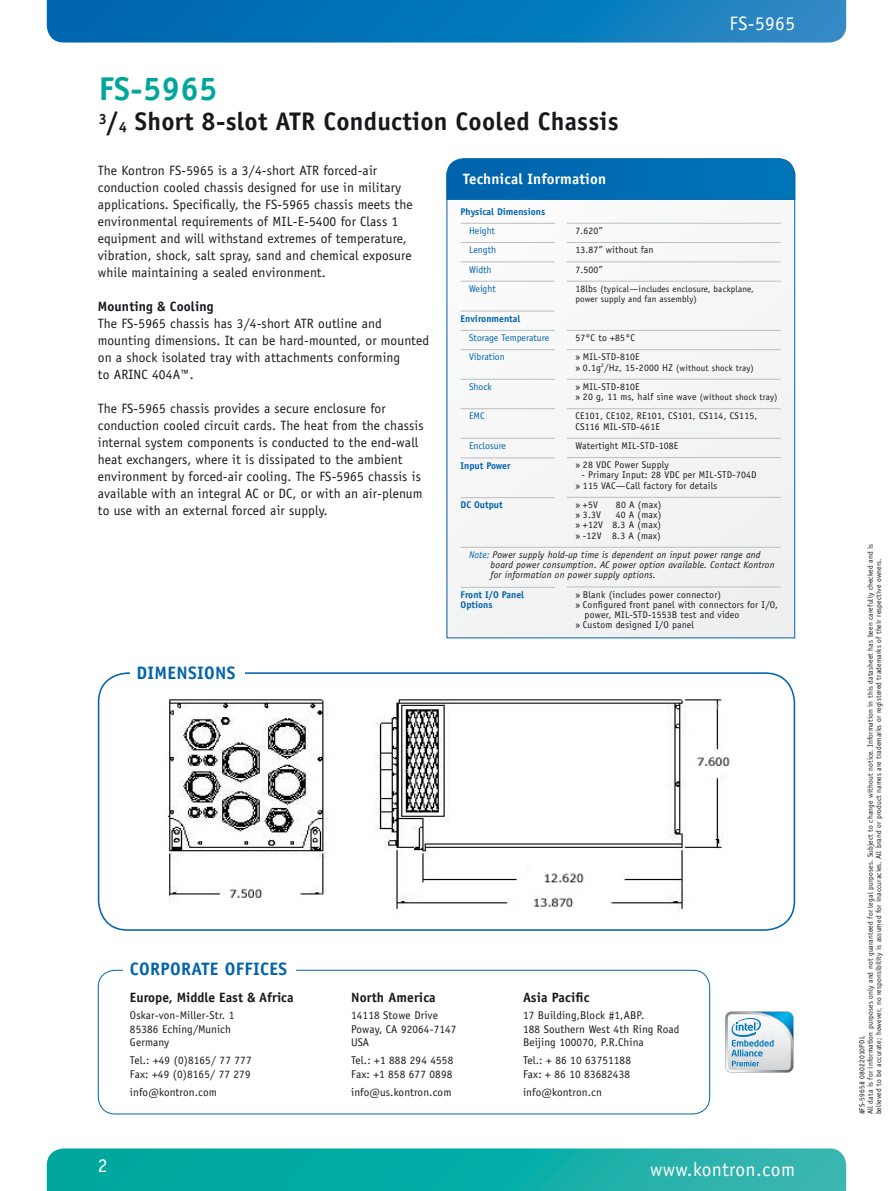
<style>
.page{position:relative;width:893px;height:1191px;background:#fff}
.page>*{position:absolute;margin:0;border:0;box-sizing:border-box;transform-origin:0 0}
.t1{font:700 33px "Officina Sans";letter-spacing:.01em;color:#00a69b}
.t2{font:700 25.5px "Officina Sans";letter-spacing:.01em;color:#1a171c}
.t3{font:19.5px "Officina Sans";letter-spacing:.02em;color:#fff}
.t4{font:700 18px "Officina Sans";color:#0063ad}
.t5{font:700 15px "Officina Sans";letter-spacing:.01em;color:#fff}
.t6{font:13.5px/17px "Officina Sans";letter-spacing:.01em;color:#1a171c}
.t7{font:700 13.5px "Officina Sans";letter-spacing:.01em;color:#1a171c}
.t8{font:11.25px/13.5px "Officina Sans";letter-spacing:.01em;color:#1a171c}
.t9{font:9.75px/10.2px "Officina Sans";letter-spacing:.02em;color:#1a171c}
.t10{font:italic 9.75px/10.2px "Officina Sans";letter-spacing:.02em;color:#1a171c}
.t11{font:700 9.75px/10.2px "Officina Sans";color:#0063ad}
.t12{font:9.75px "Officina Sans";color:#0063ad}
.t13{font:9px/10.2px "Officina Sans";letter-spacing:.02em;color:#1a171c}
.t14{font:7.5px/8.2px "Officina Sans";letter-spacing:.02em;color:#1a171c}
.s1{font-size:9.75px}
.s2{font-size:9px}
.s3{color:#0063ad}
</style>
<div class="page">
<svg style="left:47px;top:0;width:799px;height:43px;background:#0e78ba"></svg>
<svg style="left:47px;top:1148px;width:799px;height:43px;background:#13aea7"></svg>
<div style="left:98px;top:969px;width:612px;height:145px;border:1px solid #0063ad;border-radius:17px"></div>
<div style="left:123px;top:965px;width:173px;height:9px;background:#fff"></div>
<div style="left:447px;top:172px;width:348px;height:466px;background:#f5f5f5"></div>
<hr style="left:461px;top:223px;width:94px;height:1px;background:#bcbdbf">
<hr style="left:567px;top:223px;width:214px;height:1px;background:#bcbdbf">
<hr style="left:461px;top:242px;width:94px;height:1px;background:#bcbdbf">
<hr style="left:567px;top:242px;width:214px;height:1px;background:#bcbdbf">
<hr style="left:461px;top:261px;width:94px;height:1px;background:#bcbdbf">
<hr style="left:567px;top:261px;width:214px;height:1px;background:#bcbdbf">
<hr style="left:461px;top:281px;width:94px;height:1px;background:#bcbdbf">
<hr style="left:567px;top:281px;width:214px;height:1px;background:#bcbdbf">
<hr style="left:461px;top:310px;width:94px;height:1px;background:#bcbdbf">
<hr style="left:461px;top:330px;width:94px;height:1px;background:#bcbdbf">
<hr style="left:567px;top:330px;width:214px;height:1px;background:#bcbdbf">
<hr style="left:461px;top:349px;width:94px;height:1px;background:#bcbdbf">
<hr style="left:567px;top:349px;width:214px;height:1px;background:#bcbdbf">
<hr style="left:461px;top:379px;width:94px;height:1px;background:#bcbdbf">
<hr style="left:567px;top:379px;width:214px;height:1px;background:#bcbdbf">
<hr style="left:461px;top:408px;width:94px;height:1px;background:#bcbdbf">
<hr style="left:567px;top:408px;width:214px;height:1px;background:#bcbdbf">
<hr style="left:461px;top:438px;width:94px;height:1px;background:#bcbdbf">
<hr style="left:567px;top:438px;width:214px;height:1px;background:#bcbdbf">
<hr style="left:461px;top:457px;width:94px;height:1px;background:#bcbdbf">
<hr style="left:567px;top:457px;width:214px;height:1px;background:#bcbdbf">
<hr style="left:461px;top:497px;width:94px;height:1px;background:#bcbdbf">
<hr style="left:567px;top:497px;width:214px;height:1px;background:#bcbdbf">
<hr style="left:461px;top:547px;width:320px;height:1px;background:#bcbdbf">
<hr style="left:461px;top:587px;width:94px;height:1px;background:#bcbdbf">
<hr style="left:567px;top:586px;width:214px;height:1px;background:#bcbdbf">
<svg style="left:446px;top:158px;width:350px;height:42px;background:#036db3"></svg>
<div style="left:98px;top:672px;width:697px;height:258px;border:2px solid #0063ad;border-radius:29px"></div>
<img style="left:167px;top:699px;width:563px;height:213px">
<div style="left:130px;top:669px;width:115px;height:8px;background:#fff"></div>
<svg style="left:725px;top:1011px;width:68px;height:61px"></svg>
<h3 class="t3" style="left:730px;top:12px;width:67px">FS-5965</h3>
<h1 class="t1" style="left:99px;top:68px;width:120px">FS-5965</h1>
<h2 class="t2" style="left:99px;top:105px;width:521px"><sup>3</sup>/<sub>4</sub> Short 8-slot ATR Conduction Cooled Chassis</h2>
<p class="t6" style="left:98px;top:161px;width:316px">The Kontron FS-5965 is a 3/4-short ATR forced-air conduction cooled chassis designed for use in military applications. Specifically, the FS-5965 chassis meets the environmental requirements of MIL-E-5400 for Class 1 equipment and will withstand extremes of temperature, vibration, shock, salt spray, sand and chemical exposure while maintaining a sealed environment.</p>
<p class="t7" style="left:98px;top:298px;width:117px">Mounting &amp; Cooling</p>
<p class="t6" style="left:98px;top:315px;width:333px">The FS-5965 chassis has 3/4-short ATR outline and mounting dimensions. It can be hard-mounted, or mounted on a shock isolated tray with attachments conforming<br>to ARINC 404A™.</p>
<p class="t6" style="left:98px;top:400px;width:327px">The FS-5965 chassis provides a secure enclosure for conduction cooled circuit cards. The heat from the chassis internal system components is conducted to the end-wall heat exchangers, where it is dissipated to the ambient environment by forced-air cooling. The FS-5965 chassis is available with an integral AC or DC, or with an air-plenum to use with an external forced air supply.</p>
<p class="t5" style="left:463px;top:170px;width:144px">Technical Information</p>
<p class="t11" style="left:461px;top:206px;width:86px">Physical Dimensions</p>
<p class="t12" style="left:469px;top:225px;width:28px">Height</p>
<p class="t9" style="left:575px;top:225px;width:29px">7.620”</p>
<p class="t12" style="left:469px;top:244px;width:29px">Length</p>
<p class="t9" style="left:575px;top:245px;width:80px">13.87” without fan</p>
<p class="t12" style="left:469px;top:263px;width:24px">Width</p>
<p class="t9" style="left:575px;top:264px;width:29px">7.500”</p>
<p class="t12" style="left:469px;top:283px;width:28px">Weight</p>
<p class="t13" style="left:575px;top:284px;width:180px"><span class="s1">18lbs</span> (typical—includes enclosure, backplane, power supply and fan assembly)</p>
<p class="t11" style="left:461px;top:313px;width:61px">Environmental</p>
<p class="t12" style="left:469px;top:332px;width:82px">Storage Temperature</p>
<p class="t9" style="left:575px;top:333px;width:61px">57°C to +85°C</p>
<p class="t12" style="left:469px;top:351px;width:37px">Vibration</p>
<p class="t9" style="left:575px;top:352px;width:180px">» MIL-STD-810E<br>» 0.1g<sup>2</sup>/Hz, 15-2000 HZ <span class="s2">(without shock tray)</span></p>
<p class="t12" style="left:469px;top:381px;width:24px">Shock</p>
<p class="t9" style="left:575px;top:381px;width:204px">» MIL-STD-810E<br>» 20 g, 11 ms, half sine wave <span class="s2">(without shock tray)</span></p>
<p class="t12" style="left:469px;top:410px;width:17px">EMC</p>
<p class="t9" style="left:575px;top:411px;width:184px">CE101, CE102, RE101, CS101, CS114, CS115,<br>CS116 MIL-STD-461E</p>
<p class="t12" style="left:469px;top:440px;width:39px">Enclosure</p>
<p class="t9" style="left:575px;top:440px;width:105px">Watertight MIL-STD-108E</p>
<p class="t11" style="left:461px;top:460px;width:52px">Input Power</p>
<p class="t9" style="left:575px;top:460px;width:95px">» 28 VDC Power Supply</p>
<p class="t9" style="left:575px;top:470px;width:183px;text-indent:6px">- Primary Input: 28 VDC per MIL-STD-704D » 115 VAC—Call factory for details</p>
<p class="t11" style="left:461px;top:500px;width:44px">DC Output</p>
<p class="t9" style="left:575px;top:499px;width:24px">» +5V</p>
<p class="t9" style="left:616px;top:499px;width:47px">80 A (max)</p>
<p class="t9" style="left:575px;top:510px;width:27px">» 3.3V</p>
<p class="t9" style="left:575px;top:510px;width:87px;text-align:justify;text-indent:40px">40 A (max) » +12V 8.3 A (max) » -12V 8.3 A (max)</p>
<p class="t10" style="left:491px;top:549px;width:286px;text-indent:-22px"><span class="s3">Note:</span> Power supply hold-up time is dependent on input power range and board power consumption. AC power option available. Contact Kontron for information on power supply options.</p>
<p class="t11" style="left:461px;top:589px;width:65px">Front I/O Panel<br>Options</p>
<p class="t9" style="left:575px;top:589px;width:147px">» Blank (includes power connector)</p>
<p class="t9" style="left:575px;top:599px;width:204px">» Configured front panel with connectors for I/O,</p>
<p class="t9" style="left:585px;top:609px;width:156px">power, MIL-STD-1553B test and video</p>
<p class="t9" style="left:575px;top:620px;width:120px">» Custom designed I/O panel</p>
<h3 class="t4" style="left:136px;top:661px;width:30px">dimens</h3>
<h3 class="t4" style="left:197px;top:661px;width:29px">ions</h3>
<h3 class="t4" style="left:130px;top:958px;width:62px">Corporate</h3>
<h3 class="t4" style="left:225px;top:958px;width:45px">Offices</h3>
<p class="t7" style="left:130px;top:988px;width:165px">Europe, Middle East &amp; Africa</p>
<p class="t8" style="left:130px;top:1009px;width:106px">Oskar-von-Miller-Str. 1<br>85386 Eching/Munich<br>Germany</p>
<p class="t8" style="left:130px;top:1053px;width:123px">Tel.: +49 (0)8165/ 77 777<br>Fax: +49 (0)8165/ 77 279</p>
<p class="t8" style="left:130px;top:1085px;width:88px">info@kontron.com</p>
<p class="t7" style="left:351px;top:988px;width:86px">North America</p>
<p class="t8" style="left:351px;top:1009px;width:107px">14118 Stowe Drive<br>Poway, CA 92064-7147<br>USA</p>
<p class="t8" style="left:351px;top:1053px;width:104px">Tel.: +1 888 294 4558<br>Fax: +1 858 677 0898</p>
<p class="t8" style="left:351px;top:1085px;width:102px">info@us.kontron.com</p>
<p class="t7" style="left:523px;top:988px;width:68px">Asia Pacific</p>
<p class="t8" style="left:523px;top:1009px;width:158px">17 Building,Block #1,ABP.<br>188 Southern West 4th Ring Road<br>Beijing 100070, P.R.China</p>
<p class="t8" style="left:523px;top:1053px;width:109px">Tel.: + 86 10 63751188<br>Fax: + 86 10 83682438</p>
<p class="t8" style="left:523px;top:1085px;width:80px">info@kontron.cn</p>
<h3 class="t3" style="left:98px;top:1153px;width:11px">2</h3>
<h3 class="t3" style="left:650px;top:1157px;width:146px">www.kontron.com</h3>
<p class="t14" style="left:858px;top:1114px;width:572px;rotate:-90deg">#FS-5965# 08022010PDL<br>All data is for information purposes only and not guaranteed for legal purposes. Subject to change without notice. Information in this datasheet has been carefully checked and is believed to be accurate; however, no responsibility is assumed for inaccuracies. All brand or product names are trademarks or registered trademarks of their respective owners.</p>
</div>
